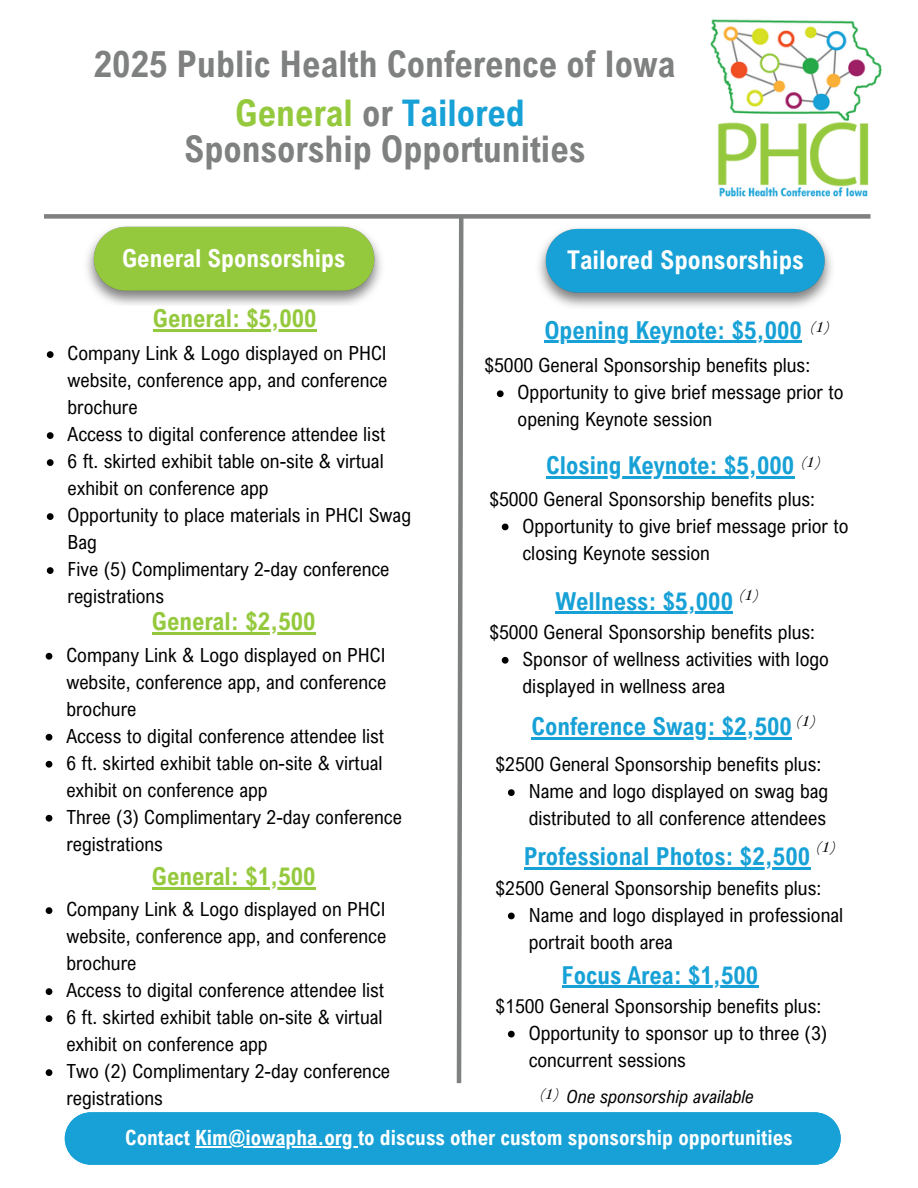
<style>
.page{position:relative;width:918px;height:1188px;background:#fff}
.page>*{position:absolute;margin:0;border:0;box-sizing:border-box;transform-origin:0 0}
.t1{font:700 36.75px/36.2px "Arial Nova Cond";color:#7f8080;text-align:center}
.t2{font:700 25.8px "Arial Nova Cond";color:#fff}
.t3{font:700 24.75px "Arial Nova Cond";color:#17a1d6}
.t4{font:700 24.75px "Arial Nova Cond";color:#95c93d}
.t5{font:700 24.75px "Arial Nova Cond";color:#fff}
.t6{font:700 21px "Arial Nova Cond";color:#fff}
.t7{font:19.5px/27px "Arial Nova Cond";color:#000}
.t8{font:italic 18px "Arial Nova Cond";color:#000}
.t9{font:italic 15px "Old Standard";color:#000}
.s1{color:#95c93d}
.s2{color:#17a1d6}
</style>
<div class="page">
<div style="left:44px;top:214px;width:827px;height:5px;background:#7f8080"></div>
<svg style="left:454px;top:214px;width:12px;height:870px"></svg>
<img style="left:539px;top:228px;width:293px;height:79px">
<img style="left:87px;top:226px;width:295px;height:79px">
<hr style="left:153px;top:329px;width:164px;height:3px;background:#95c93d">
<svg style="left:47px;top:351px;width:7px;height:7px"></svg>
<svg style="left:47px;top:432px;width:7px;height:7px"></svg>
<svg style="left:47px;top:459px;width:7px;height:7px"></svg>
<svg style="left:47px;top:513px;width:7px;height:7px"></svg>
<svg style="left:47px;top:567px;width:7px;height:7px"></svg>
<hr style="left:152px;top:633px;width:164px;height:2px;background:#95c93d">
<svg style="left:46px;top:653px;width:6px;height:7px"></svg>
<svg style="left:46px;top:734px;width:6px;height:7px"></svg>
<svg style="left:46px;top:761px;width:6px;height:7px"></svg>
<svg style="left:46px;top:815px;width:6px;height:7px"></svg>
<hr style="left:152px;top:887px;width:164px;height:2px;background:#95c93d">
<svg style="left:46px;top:907px;width:6px;height:7px"></svg>
<svg style="left:46px;top:988px;width:6px;height:7px"></svg>
<svg style="left:46px;top:1015px;width:6px;height:7px"></svg>
<svg style="left:46px;top:1069px;width:6px;height:7px"></svg>
<hr style="left:544px;top:341px;width:258px;height:2px;background:#17a1d6">
<svg style="left:497px;top:390px;width:7px;height:7px"></svg>
<hr style="left:556px;top:612px;width:177px;height:2px;background:#17a1d6">
<svg style="left:502px;top:657px;width:7px;height:7px"></svg>
<hr style="left:531px;top:737px;width:261px;height:3px;background:#17a1d6">
<svg style="left:508px;top:789px;width:7px;height:7px"></svg>
<hr style="left:524px;top:868px;width:286px;height:2px;background:#17a1d6">
<svg style="left:508px;top:913px;width:7px;height:6px"></svg>
<hr style="left:562px;top:986px;width:197px;height:2px;background:#17a1d6">
<svg style="left:508px;top:1031px;width:7px;height:6px"></svg>
<div style="left:65px;top:1112px;width:776px;height:53px;background:#17a1d6"></div>
<hr style="left:195px;top:1146px;width:163px;height:2px;background:#fff">
<img style="left:711px;top:19px;width:171px;height:178px">
<hr style="left:546px;top:476px;width:248px;height:2px;background:#17a1d6">
<svg style="left:502px;top:524px;width:7px;height:6px"></svg>
<h1 class="t1" style="left:94px;top:45px;width:583px">2025 Public Health Conference of Iowa</h1>
<p class="t1" style="left:184px;top:94px;width:403px"><span class="s1">General</span> or <span class="s2">Tailored<br></span>Sponsorship Opportunities</p>
<h1 class="t5" style="left:122px;top:243px;width:225px">General Sponsorships</h1>
<p class="t2" style="left:567px;top:244px;width:238px">Tailored Sponsorships</p>
<h2 class="t4" style="left:153px;top:303px;width:165px">General: $5,000</h2>
<p class="t7" style="left:68px;top:339px;width:321px;text-align:justify">Company Link &amp; Logo displayed on PHCI website, conference app, and conference brochure</p>
<h2 class="t7" style="left:68px;top:420px;width:319px">Access to digital conference attendee list</h2>
<h2 class="t7" style="left:68px;top:447px;width:318px">6 ft. skirted exhibit table on-site &amp; virtual exhibit on conference app</h2>
<p class="t7" style="left:68px;top:501px;width:345px">Opportunity to place materials in PHCI Swag<br>Bag</p>
<p class="t7" style="left:68px;top:555px;width:323px">Five (5) Complimentary 2-day conference registrations</p>
<p class="t4" style="left:152px;top:606px;width:165px">General: $2,500</p>
<p class="t7" style="left:66px;top:641px;width:321px;text-align:justify">Company Link &amp; Logo displayed on PHCI website, conference app, and conference brochure</p>
<p class="t7" style="left:66px;top:722px;width:319px">Access to digital conference attendee list</p>
<h2 class="t7" style="left:66px;top:749px;width:318px">6 ft. skirted exhibit table on-site &amp; virtual exhibit on conference app</h2>
<p class="t7" style="left:66px;top:803px;width:337px">Three (3) Complimentary 2-day conference registrations</p>
<h4 class="t4" style="left:152px;top:860px;width:165px">General: $1,500</h4>
<p class="t7" style="left:66px;top:895px;width:321px;text-align:justify">Company Link &amp; Logo displayed on PHCI website, conference app, and conference brochure</p>
<h2 class="t7" style="left:66px;top:976px;width:319px">Access to digital conference attendee list</h2>
<p class="t7" style="left:66px;top:1003px;width:318px">6 ft. skirted exhibit table on-site &amp; virtual exhibit on conference app</p>
<h4 class="t7" style="left:66px;top:1057px;width:325px">Two (2) Complimentary 2-day conference registrations</h4>
<p class="t3" style="left:544px;top:314px;width:259px">Opening Keynote: $5,000</p>
<h2 class="t9" style="left:810px;top:318px;width:21px">(1)</h2>
<p class="t7" style="left:484px;top:352px;width:327px">$5000 General Sponsorship benefits plus:</p>
<h4 class="t7" style="left:518px;top:379px;width:327px">Opportunity to give brief message prior to opening Keynote session</h4>
<h4 class="t3" style="left:546px;top:450px;width:249px">Closing Keynote: $5,000</h4>
<p class="t9" style="left:801px;top:453px;width:21px">(1)</p>
<p class="t7" style="left:489px;top:485px;width:327px">$5000 General Sponsorship benefits plus:</p>
<h5 class="t7" style="left:523px;top:512px;width:327px">Opportunity to give brief message prior to closing Keynote session</h5>
<p class="t3" style="left:556px;top:585px;width:179px">Wellness: $5,000</p>
<h2 class="t9" style="left:739px;top:586px;width:21px">(1)</h2>
<p class="t7" style="left:489px;top:618px;width:327px">$5000 General Sponsorship benefits plus:</p>
<p class="t7" style="left:523px;top:645px;width:308px">Sponsor of wellness activities with logo displayed in wellness area</p>
<p class="t3" style="left:531px;top:711px;width:262px">Conference Swag: $2,500</p>
<p class="t9" style="left:796px;top:712px;width:21px">(1)</p>
<h2 class="t7" style="left:496px;top:750px;width:327px">$2500 General Sponsorship benefits plus:</h2>
<p class="t7" style="left:529px;top:777px;width:301px">Name and logo displayed on swag bag distributed to all conference attendees</p>
<h4 class="t9" style="left:816px;top:837px;width:21px">(1)</h4>
<p class="t3" style="left:524px;top:841px;width:288px">Professional Photos: $2,500</p>
<p class="t7" style="left:496px;top:874px;width:327px">$2500 General Sponsorship benefits plus:</p>
<h2 class="t7" style="left:529px;top:901px;width:316px">Name and logo displayed in professional portrait booth area</h2>
<p class="t3" style="left:562px;top:959px;width:198px">Focus Area: $1,500</p>
<p class="t7" style="left:496px;top:992px;width:327px">$1500 General Sponsorship benefits plus:</p>
<p class="t7" style="left:529px;top:1019px;width:300px">Opportunity to sponsor up to three (3) concurrent sessions</p>
<h2 class="t9" style="left:540px;top:1084px;width:21px">(1)</h2>
<p class="t8" style="left:567px;top:1085px;width:189px">One sponsorship available</p>
<h4 class="t6" style="left:125px;top:1125px;width:669px">Contact Kim@iowapha.org to discuss other custom sponsorship opportunities</h4>
</div>
